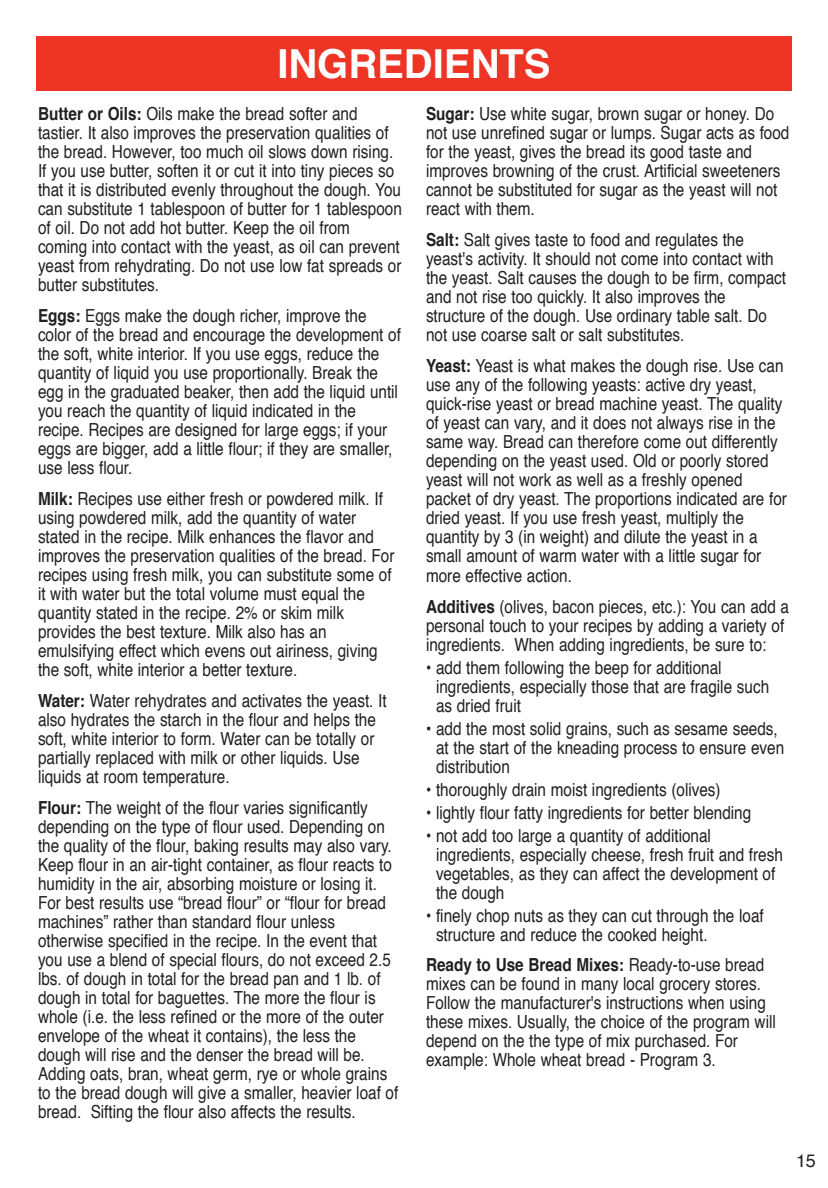
<style>
.page{position:relative;width:828px;height:1188px;background:#fff}
.page>*{position:absolute;margin:0;border:0;box-sizing:border-box;transform-origin:0 0}
.t1{font:700 40px "Helvetica";color:#fff}
.t2{font:18px/19px "Helvetica";color:#231f20;scale:.85 1}
.t3{font:18px "Helvetica";color:#231f20}
.s1{font-weight:700}
</style>
<div class="page">
<div style="left:36px;top:36px;width:756px;height:55px;background:#ee3424"></div>
<p class="t1" style="left:277px;top:47px;width:275px">INGREDIENTS</p>
<p class="t2" style="left:38px;top:106px;width:430px"><span class="s1">Butter or Oils:</span> Oils make the bread softer and tastier. It also improves the preservation qualities of the bread. However, too much oil slows down rising.<br>If you use butter, soften it or cut it into tiny pieces so that it is distributed evenly throughout the dough. You can substitute 1 tablespoon of butter for 1 tablespoon of oil. Do not add hot butter. Keep the oil from coming into contact with the yeast, as oil can prevent yeast from rehydrating. Do not use low fat spreads or butter substitutes.</p>
<p class="t2" style="left:38px;top:308px;width:429px"><span class="s1">Eggs:</span> Eggs make the dough richer, improve the color of the bread and encourage the development of the soft, white interior. If you use eggs, reduce the quantity of liquid you use proportionally. Break the egg in the graduated beaker, then add the liquid until you reach the quantity of liquid indicated in the recipe. Recipes are designed for large eggs; if your eggs are bigger, add a little flour; if they are smaller, use less flour.</p>
<p class="t2" style="left:38px;top:491px;width:421px"><span class="s1">Milk:</span> Recipes use either fresh or powdered milk. If using powdered milk, add the quantity of water stated in the recipe. Milk enhances the flavor and improves the preservation qualities of the bread. For recipes using fresh milk, you can substitute some of it with water but the total volume must equal the quantity stated in the recipe. 2% or skim milk provides the best texture. Milk also has an emulsifying effect which evens out airiness, giving the soft, white interior a better texture.</p>
<p class="t2" style="left:38px;top:693px;width:412px"><span class="s1">Water:</span> Water rehydrates and activates the yeast. It also hydrates the starch in the flour and helps the soft, white interior to form. Water can be totally or partially replaced with milk or other liquids. Use liquids at room temperature.</p>
<p class="t2" style="left:38px;top:800px;width:425px"><span class="s1">Flour:</span> The weight of the flour varies significantly depending on the type of flour used. Depending on the quality of the flour, baking results may also vary.<br>Keep flour in an air-tight container, as flour reacts to humidity in the air, absorbing moisture or losing it.<br>For best results use “bread flour” or “flour for bread machines” rather than standard flour unless otherwise specified in the recipe. In the event that you use a blend of special flours, do not exceed 2.5 lbs. of dough in total for the bread pan and 1 lb. of dough in total for baguettes. The more the flour is whole (i.e. the less refined or the more of the outer envelope of the wheat it contains), the less the dough will rise and the denser the bread will be.<br>Adding oats, bran, wheat germ, rye or whole grains to the bread dough will give a smaller, heavier loaf of bread. Sifting the flour also affects the results.</p>
<p class="t2" style="left:426px;top:106px;width:429px"><span class="s1">Sugar:</span> Use white sugar, brown sugar or honey. Do not use unrefined sugar or lumps. Sugar acts as food for the yeast, gives the bread its good taste and improves browning of the crust. Artificial sweeteners cannot be substituted for sugar as the yeast will not react with them.</p>
<p class="t2" style="left:426px;top:232px;width:425px"><span class="s1">Salt:</span> Salt gives taste to food and regulates the yeast's activity. It should not come into contact with the yeast. Salt causes the dough to be firm, compact and not rise too quickly. It also improves the structure of the dough. Use ordinary table salt. Do not use coarse salt or salt substitutes.</p>
<p class="t2" style="left:426px;top:358px;width:426px"><span class="s1">Yeast:</span> Yeast is what makes the dough rise. Use can use any of the following yeasts: active dry yeast, quick-rise yeast or bread machine yeast. The quality of yeast can vary, and it does not always rise in the same way. Bread can therefore come out differently depending on the yeast used. Old or poorly stored yeast will not work as well as a freshly opened packet of dry yeast. The proportions indicated are for dried yeast. If you use fresh yeast, multiply the quantity by 3 (in weight) and dilute the yeast in a small amount of warm water with a little sugar for more effective action.</p>
<p class="t2" style="left:426px;top:598px;width:429px"><span class="s1">Additives</span> (olives, bacon pieces, etc.): You can add a personal touch to your recipes by adding a variety of ingredients. When adding ingredients, be sure to:</p>
<p class="t2" style="left:436px;top:659px;width:394px;text-indent:-10px">• add them following the beep for additional ingredients, especially those that are fragile such as dried fruit</p>
<p class="t2" style="left:436px;top:720px;width:411px;text-indent:-10px">• add the most solid grains, such as sesame seeds, at the start of the kneading process to ensure even distribution</p>
<p class="t2" style="left:426px;top:781px;width:348px">• thoroughly drain moist ingredients (olives)</p>
<p class="t2" style="left:426px;top:804px;width:384px">• lightly flour fatty ingredients for better blending</p>
<p class="t2" style="left:436px;top:827px;width:410px;text-indent:-10px">• not add too large a quantity of additional ingredients, especially cheese, fresh fruit and fresh vegetables, as they can affect the development of the dough</p>
<p class="t2" style="left:436px;top:907px;width:387px;text-indent:-10px">• finely chop nuts as they can cut through the loaf structure and reduce the cooked height.</p>
<p class="t2" style="left:426px;top:957px;width:413px"><span class="s1">Ready to Use Bread Mixes:</span> Ready-to-use bread mixes can be found in many local grocery stores.<br>Follow the manufacturer's instructions when using these mixes. Usually, the choice of the program will depend on the the type of mix purchased. For example: Whole wheat bread - Program 3.</p>
<p class="t3" style="left:796px;top:1153px;width:22px">15</p>
</div>
